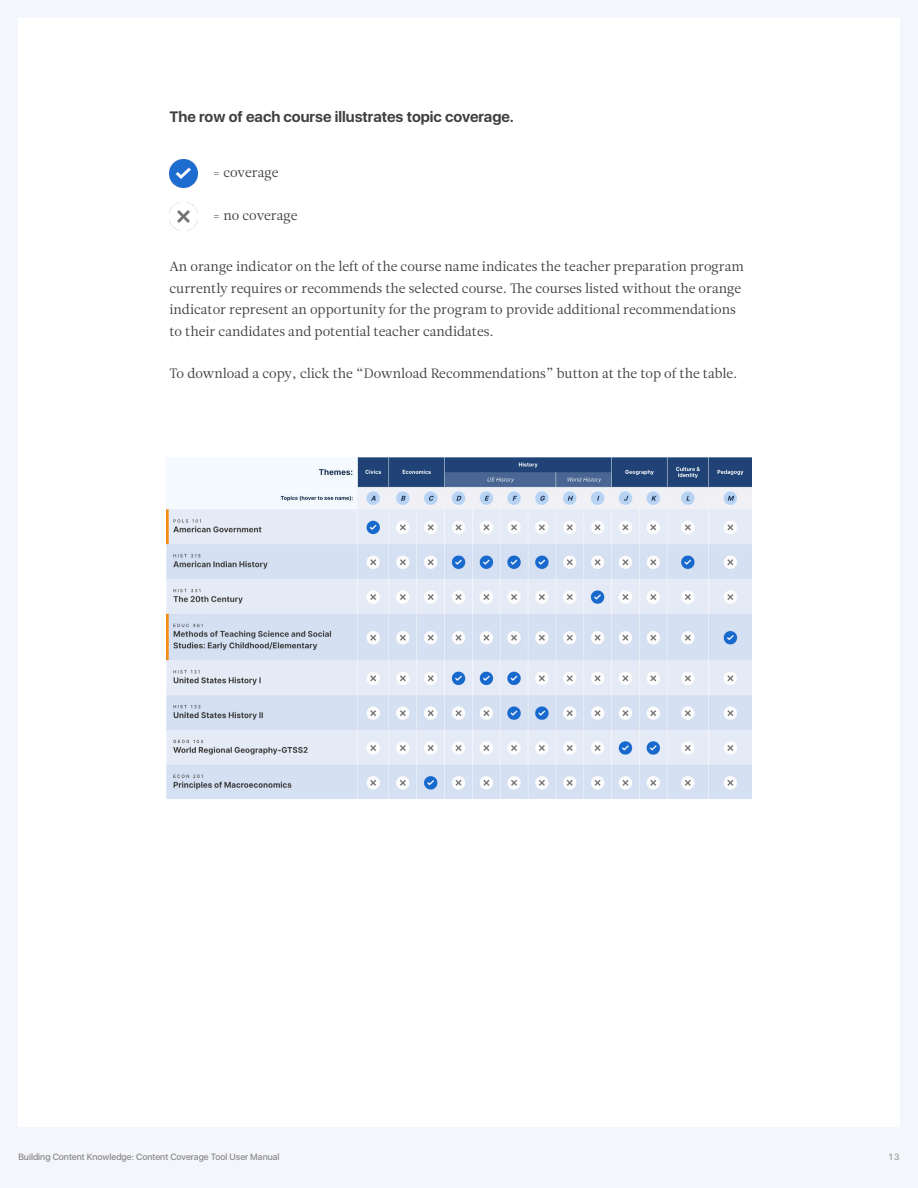
<style>
.page{position:relative;width:918px;height:1188px;background:#f3f6fb}
.page>*{position:absolute;margin:0;border:0;box-sizing:border-box;transform-origin:0 0}
.body{font:700 15px "SFUI Display";color:#404040}
.body-2{font:13.5px/21.8px "Leitura News Roman 1";color:#404040}
.t1{font:500 9px "SFUI Display";color:#8b8787}
.t2{font:500 9px "SFUI Display";color:#9e9a9a}
</style>
<div class="page">
<div style="left:18px;top:18px;width:882px;height:1108px;background:#fff"></div>
<img style="left:170px;top:160px;width:27px;height:28px">
<img style="left:170px;top:203px;width:27px;height:27px">
<img style="left:167px;top:458px;width:584px;height:340px">
<p class="body" style="left:170px;top:108px;width:346px">The row of each course illustrates topic coverage.</p>
<p class="body-2" style="left:213px;top:162px;width:67px">= coverage</p>
<p class="body-2" style="left:213px;top:205px;width:86px">= no coverage</p>
<p class="body-2" style="left:170px;top:255px;width:576px">An orange indicator on the left of the course name indicates the teacher preparation program currently requires or recommends the selected course. The courses listed without the orange indicator represent an opportunity for the program to provide additional recommendations to their candidates and potential teacher candidates.</p>
<p class="body-2" style="left:170px;top:363px;width:569px">To download a copy, click the “Download Recommendations” button at the top of the table.</p>
<p class="t1" style="left:18px;top:1150px;width:263px">Building Content Knowledge: Content Coverage Tool User Manual</p>
<p class="t2" style="left:889px;top:1150px;width:12px">13</p>
</div>
